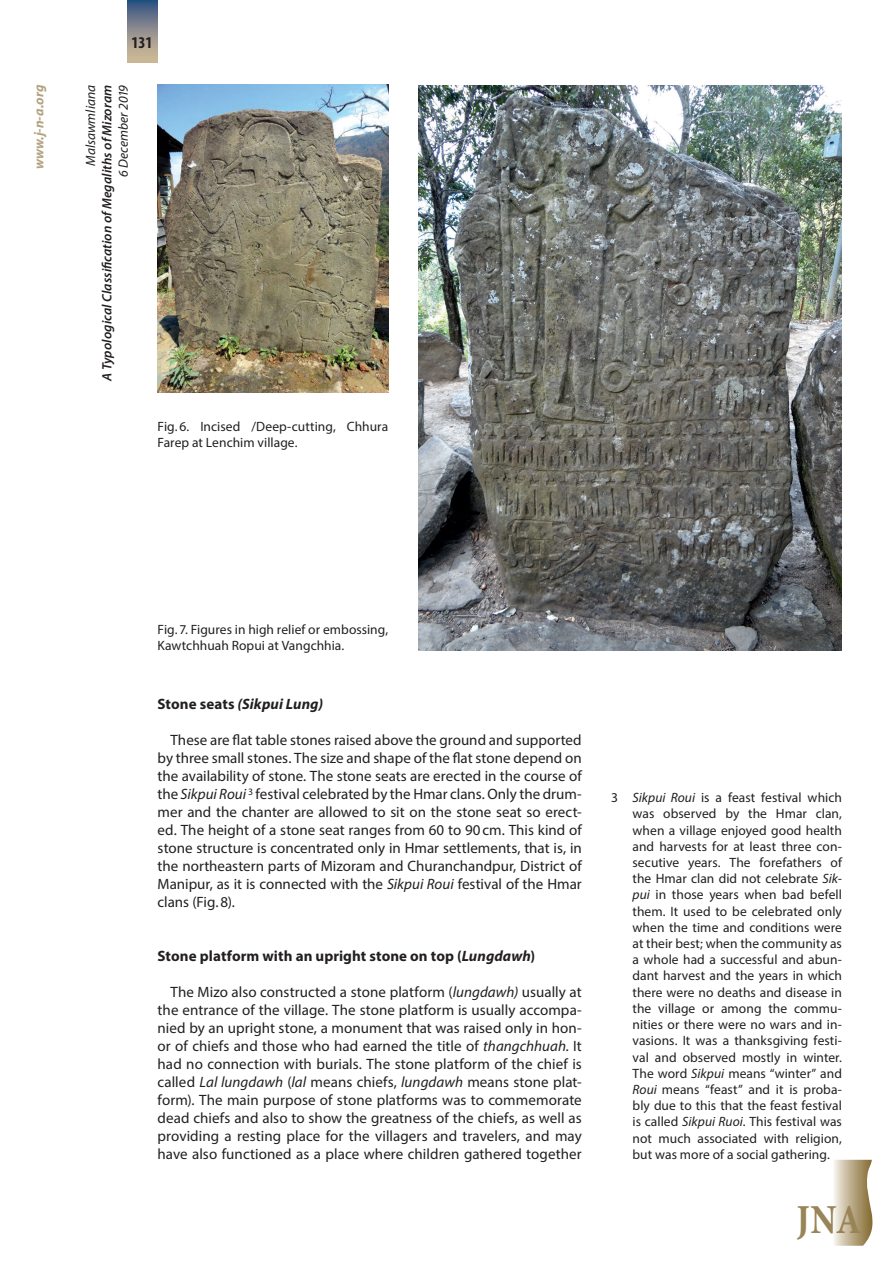
<style>
.page{position:relative;width:893px;height:1263px;background:#fff}
.page>*{position:absolute;margin:0;border:0;box-sizing:border-box;transform-origin:0 0}
.t1{font:700 condensed 41.7px "Minion Pro";color:#988457;scale:.96 1}
.t2{font:700 condensed 16.5px "Myriad Pro";color:#231f20}
.t3{font:15px/18px "Myriad Pro";color:#231f20;text-align:justify}
.t4{font:700 15px "Myriad Pro";letter-spacing:.005em;color:#231f20}
.t5{font:italic 700 15px "Myriad Pro";letter-spacing:.01em;color:#231f20}
.t6{font:13.5px/16.2px "Myriad Pro";color:#231f20}
.t7{font:italic 600 13.5px "Myriad Pro";letter-spacing:.01em;color:#231f20}
.t8{font:italic 13.5px "Myriad Pro";letter-spacing:.005em;color:#231f20}
.t9{font:italic 700 13.5px "Myriad Pro";color:#b2a27f}
.s1{font-style:normal}
.s2{font-style:italic}
</style>
<div class="page">
<svg style="left:834px;top:1160px;width:39px;height:86px;background:#c3b699"></svg>
<svg style="left:128px;top:0;width:30px;height:63px;background:#898b8d"></svg>
<img style="left:418px;top:85px;width:424px;height:565px">
<img style="left:158px;top:85px;width:231px;height:308px">
<p class="t9" style="left:30px;top:169px;width:86px;rotate:-90deg">www.j-n-a.org</p>
<p class="t2" style="left:132px;top:32px;width:23px">131</p>
<p class="t8" style="left:82px;top:166px;width:82px;rotate:-90deg">Malsawmliana</p>
<p class="t7" style="left:98px;top:381px;width:297px;rotate:-90deg">A Typological Classification of Megaliths of Mizoram</p>
<p class="t8" style="left:115px;top:177px;width:94px;rotate:-90deg">6 December 2019</p>
<p class="t6" style="left:158px;top:418px;width:232px">Fig.6. Incised /Deep-cutting, Chhura<br>Farep at Lenchim village.</p>
<p class="t6" style="left:158px;top:621px;width:232px">Fig.7. Figures in high relief or embossing,<br>Kawtchhuah Ropui at Vangchhia.</p>
<p class="t5" style="left:158px;top:694px;width:167px"><span class="s1">Stone seats</span> (Sikpui Lung)</p>
<p class="t3" style="left:158px;top:730px;width:426px;text-indent:13px">These are flat table stones raised above the ground and supported by three small stones. The size and shape of the flat stone depend on the availability of stone. The stone seats are erected in the course of the <span class="s2">Sikpui Roui</span> <sup>3</sup> festival celebrated by the Hmar clans. Only the drum&shy;mer and the chanter are allowed to sit on the stone seat so erect&shy;ed. The height of a stone seat ranges from 60 to 90cm. This kind of stone structure is concentrated only in Hmar settlements, that is, in the northeastern parts of Mizoram and Churanchandpur, District of Manipur, as it is connected with the <span class="s2">Sikpui Roui</span> festival of the Hmar clans (Fig.8).</p>
<p class="t4" style="left:158px;top:946px;width:379px">Stone platform with an upright stone on top (<span class="s2">Lungdawh</span>)</p>
<p class="t3" style="left:158px;top:982px;width:426px;text-indent:13px">The Mizo also constructed a stone platform (<span class="s2">lungdawh)</span> usually at the entrance of the village. The stone platform is usually accompa&shy;nied by an upright stone, a monument that was raised only in hon&shy;or of chiefs and those who had earned the title of <span class="s2">thangchhuah.</span> It had no connection with burials. The stone platform of the chief is called <span class="s2">Lal lungdawh</span> (<span class="s2">lal</span> means chiefs, <span class="s2">lungdawh</span> means stone plat&shy;form). The main purpose of stone platforms was to commemorate dead chiefs and also to show the greatness of the chiefs, as well as providing a resting place for the villagers and travelers, and may have also functioned as a place where children gathered together</p>
<p class="t6" style="left:632px;top:789px;width:211px;text-align:justify;text-indent:-21px">3 <span class="s2">Sikpui Roui</span> is a feast festival which was observed by the Hmar clan, when a village enjoyed good health and harvests for at least three con&shy;secutive years. The forefathers of the Hmar clan did not celebrate <span class="s2">Sik&shy;pui</span> in those years when bad befell them. It used to be celebrated only when the time and conditions were at their best; when the community as a whole had a successful and abun&shy;dant harvest and the years in which there were no deaths and disease in the village or among the commu&shy;nities or there were no wars and in&shy;vasions. It was a thanksgiving festi&shy;val and observed mostly in winter.<br>The word <span class="s2">Sikpui</span> means “winter” and <span class="s2">Roui</span> means “feast” and it is proba&shy;bly due to this that the feast festival is called <span class="s2">Sikpui Ruoi</span>. This festival was not much associated with religion, but was more of a social gathering.</p>
<h1 class="t1" style="left:796px;top:1191px;width:69px">JNA</h1>
</div>
